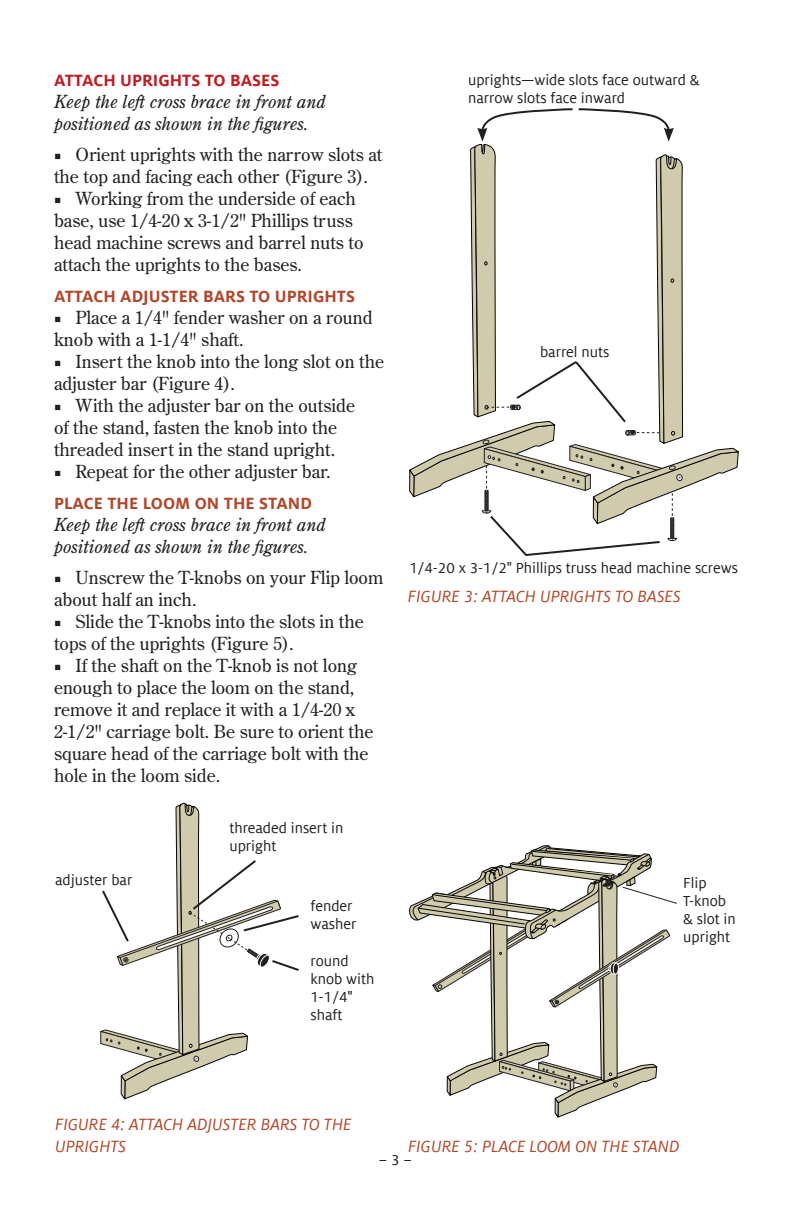
<style>
.page{position:relative;width:792px;height:1224px;background:#fff}
.page>*{position:absolute;margin:0;border:0;box-sizing:border-box;transform-origin:0 0}
.t1{font:18px/22px "Century Old Style Std";color:#231f20}
.paragraph{font:italic 18px/22px "Century Old Style Std";color:#231f20}
.figure_label{font:italic 18px/22px "Milo Offc";color:#b1472a}
.section_header{font:700 18px "Milo Offc";color:#b1472a}
.section_header-2{font:700 18px "Milo Offc";color:#be1e23}
.call-out{font:16px/18px "Milo Offc";color:#231f20}
.s1{font-family:"Minion Pro"}
</style>
<div class="page">
<svg style="left:100px;top:802px;width:199px;height:298px"></svg>
<svg style="left:409px;top:108px;width:330px;height:448px"></svg>
<svg style="left:409px;top:845px;width:268px;height:273px"></svg>
<p class="section_header-2" style="left:54px;top:70px;width:227px">ATTACH UPRIGHTS TO BASES</p>
<p class="paragraph" style="left:54px;top:91px;width:273px">Keep the left cross brace in front and positioned as shown in the figures.</p>
<p class="t1" style="left:54px;top:143px;width:330px"><span class="s1">■</span> Orient uprights with the narrow slots at the top and facing each other (Figure 3).</p>
<p class="t1" style="left:54px;top:187px;width:311px"><span class="s1">■</span> Working from the underside of each base, use 1/4-20 x 3-1/2" Phillips truss head machine screws and barrel nuts to attach the uprights to the bases.</p>
<p class="section_header" style="left:54px;top:286px;width:303px">ATTACH ADJUSTER BARS TO UPRIGHTS</p>
<p class="t1" style="left:54px;top:306px;width:320px"><span class="s1">■</span> Place a 1/4" fender washer on a round knob with a 1-1/4" shaft.</p>
<p class="t1" style="left:54px;top:350px;width:332px"><span class="s1">■</span> Insert the knob into the long slot on the adjuster bar (Figure 4).</p>
<p class="t1" style="left:54px;top:394px;width:303px"><span class="s1">■</span> With the adjuster bar on the outside of the stand, fasten the knob into the threaded insert in the stand upright.</p>
<p class="t1" style="left:54px;top:460px;width:278px"><span class="s1">■</span> Repeat for the other adjuster bar.</p>
<p class="section_header" style="left:54px;top:493px;width:259px">PLACE THE LOOM ON THE STAND</p>
<p class="paragraph" style="left:54px;top:514px;width:273px">Keep the left cross brace in front and positioned as shown in the figures.</p>
<p class="t1" style="left:54px;top:566px;width:331px"><span class="s1">■</span> Unscrew the T-knobs on your Flip loom about half an inch.</p>
<p class="t1" style="left:54px;top:610px;width:311px"><span class="s1">■</span> Slide the T-knobs into the slots in the tops of the uprights (Figure 5).</p>
<p class="t1" style="left:54px;top:654px;width:321px"><span class="s1">■</span> If the shaft on the T-knob is not long enough to place the loom on the stand, remove it and replace it with a 1/4-20 x 2-1/2" carriage bolt. Be sure to orient the square head of the carriage bolt with the hole in the loom side.</p>
<p class="call-out" style="left:55px;top:871px;width:79px">adjuster bar</p>
<p class="call-out" style="left:229px;top:819px;width:116px">threaded insert in upright</p>
<p class="call-out" style="left:311px;top:897px;width:48px">fender washer</p>
<p class="call-out" style="left:311px;top:952px;width:65px">round knob with<br>1-1/4" shaft</p>
<p class="call-out" style="left:468px;top:71px;width:233px">uprights—wide slots face outward &amp; narrow slots face inward</p>
<p class="call-out" style="left:540px;top:343px;width:71px">barrel nuts</p>
<p class="call-out" style="left:409px;top:559px;width:330px">1/4-20 x 3-1/2" Phillips truss head machine screws</p>
<p class="figure_label" style="left:408px;top:586px;width:274px">FIGURE 3: ATTACH UPRIGHTS TO BASES</p>
<p class="call-out" style="left:683px;top:874px;width:54px">Flip<br>T-knob &amp; slot in upright</p>
<p class="figure_label" style="left:55px;top:1114px;width:298px">FIGURE 4: ATTACH ADJUSTER BARS TO THE<br>UPRIGHTS</p>
<p class="figure_label" style="left:408px;top:1136px;width:273px">FIGURE 5: PLACE LOOM ON THE STAND</p>
<p class="call-out" style="left:379px;top:1151px;width:34px">– 3 –</p>
</div>
